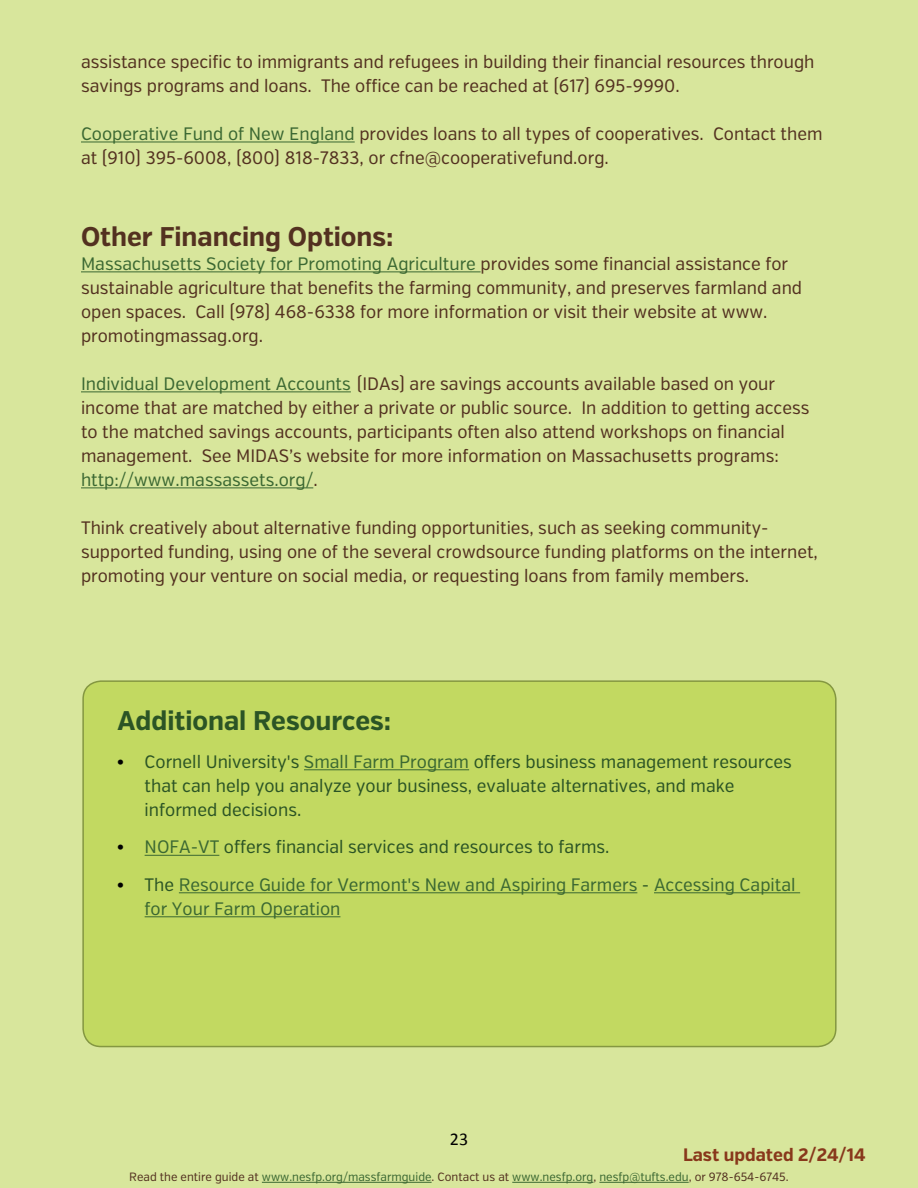
<style>
.page{position:relative;width:918px;height:1188px;background:#d8e69c}
.page>*{position:absolute;margin:0;border:0;box-sizing:border-box;transform-origin:0 0}
.t1{font:700 27px "Verb Cond";color:#533120}
.t2{font:700 27px "Verb Cond";color:#2b5425}
.t3{font:18px/24px "Verb Cond";color:#533120}
.t4{font:18px/24px "Verb Cond";color:#2b5425}
.t5{font:18px/24px "Verb Cond";color:#3b6832}
.t6{font:700 18px "Verb Cond";color:#88381b}
.t7{font:18px "Calibri";color:#000}
.t8{font:12px "Verb Cond";color:#3b6832}
.s1{color:#3b6832}
.s2{font-family:"Times";color:#000}
.s3{color:#2b5425}
.s4{color:#533120}
</style>
<div class="page">
<hr style="left:81px;top:142px;width:274px;height:1px;background:#3b6832">
<hr style="left:81px;top:272px;width:400px;height:1px;background:#3b6832">
<hr style="left:81px;top:392px;width:270px;height:1px;background:#3b6832">
<hr style="left:81px;top:488px;width:232px;height:1px;background:#3b6832">
<div style="left:83px;top:681px;width:753px;height:366px;background:#c2d961;border-radius:18px"></div>
<hr style="left:304px;top:770px;width:165px;height:1px;background:#3b6832">
<hr style="left:145px;top:855px;width:74px;height:1px;background:#3b6832">
<hr style="left:179px;top:893px;width:458px;height:1px;background:#3b6832">
<hr style="left:654px;top:893px;width:146px;height:1px;background:#3b6832">
<hr style="left:145px;top:917px;width:195px;height:1px;background:#3b6832">
<div style="left:82px;top:680px;width:755px;height:367px;border:2px solid #849741;border-radius:18px"></div>
<hr style="left:262px;top:1182px;width:170px;height:1px;background:#3b6832">
<hr style="left:512px;top:1182px;width:81px;height:1px;background:#3b6832">
<hr style="left:599px;top:1182px;width:90px;height:1px;background:#3b6832">
<p class="t3" style="left:81px;top:50px;width:735px">assistance specific to immigrants and refugees in building their financial resources through savings programs and loans. The office can be reached at (617) 695-9990.</p>
<p class="t3" style="left:81px;top:122px;width:743px"><span class="s1">Cooperative Fund of New England</span> provides loans to all types of cooperatives. Contact them at (910) 395-6008, (800) 818-7833, or cfne@cooperativefund.org.</p>
<h1 class="t1" style="left:81px;top:220px;width:314px">Other Financing Options:</h1>
<p class="t3" style="left:81px;top:252px;width:723px"><span class="s1">Massachusetts Society for Promoting Agriculture</span> provides some financial assistance for sustainable agriculture that benefits the farming community, and preserves farmland and open spaces. Call (978) 468-6338 for more information or visit their website at www. promotingmassag.org.</p>
<p class="t3" style="left:81px;top:372px;width:730px"><span class="s1">Individual Development Accounts</span> (IDAs) are savings accounts available based on your income that are matched by either a private or public source. In addition to getting access to the matched savings accounts, participants often also attend workshops on financial management. See MIDAS’s website for more information on Massachusetts programs: <span class="s1">http://www.massassets.org/</span>.</p>
<p class="t3" style="left:81px;top:516px;width:738px">Think creatively about alternative funding opportunities, such as seeking community&shy;supported funding, using one of the several crowdsource funding platforms on the internet, promoting your venture on social media, or requesting loans from family members.</p>
<h1 class="t2" style="left:118px;top:705px;width:275px">Additional Resources:</h1>
<p class="t4" style="left:145px;top:750px;width:649px;text-indent:-27px"><span class="s2">•</span> Cornell University's <span class="s1">Small Farm Program</span> offers business management resources that can help you analyze your business, evaluate alternatives, and make informed decisions.</p>
<p class="t4" style="left:118px;top:836px;width:493px"><span class="s2">•</span> <span class="s1">NOFA-VT</span> offers financial services and resources to farms.</p>
<p class="t5" style="left:145px;top:873px;width:652px;text-indent:-27px"><span class="s2">•</span> <span class="s3">The</span> Resource Guide for Vermont's New and Aspiring Farmers <span class="s3">-</span> Accessing Capital for Your Farm Operation</p>
<p class="t7" style="left:450px;top:1127px;width:20px">23</p>
<p class="t6" style="left:683px;top:1144px;width:184px">Last updated 2/24/14</p>
<p class="t8" style="left:129px;top:1170px;width:661px"><span class="s4">Read the entire guide at</span> www.nesfp.org/massfarmguide<span class="s4">. Contact us at</span> www.nesfp.org<span class="s4">,</span> nesfp@tufts.edu<span class="s4">, or 978-654-6745.</span></p>
</div>
